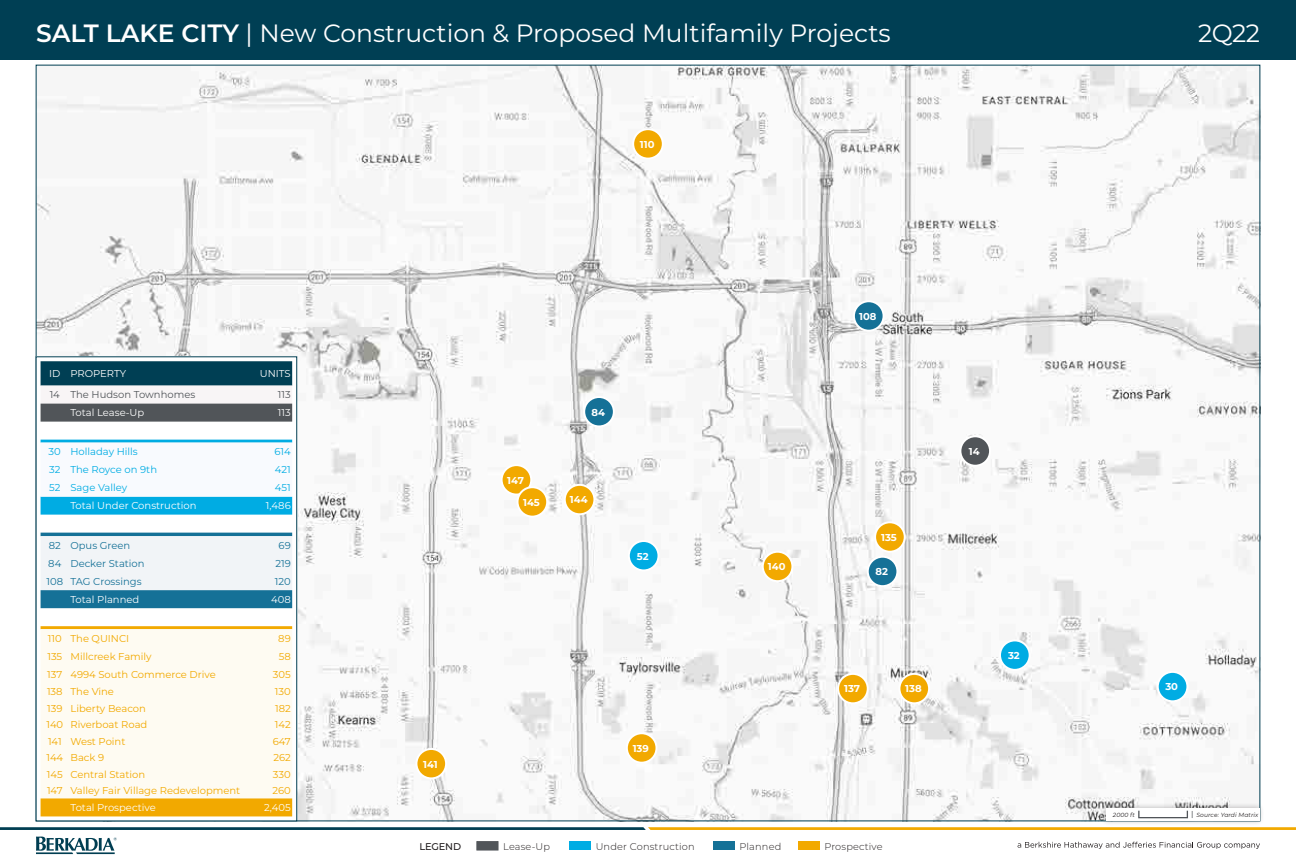
<style>
.page{position:relative;width:1296px;height:864px;background:#003f54}
.page>*{position:absolute;margin:0;border:0;box-sizing:border-box;transform-origin:0 0}
.t1{font:25px "Montserrat";color:#fff}
.t2{font:10px "Montserrat";color:#f2a900}
.t3{font:10px "Montserrat";color:#fff}
.t4{font:10px "Montserrat";color:#00ace3}
.t5{font:10px "Montserrat";color:#157197}
.t6{font:700 10px "Montserrat";color:#fff}
.t7{font:10px "Montserrat";color:#515559}
.t8{font:300 9.8px "Montserrat";letter-spacing:.015em;color:#231f20}
.t9{font:500 9.8px "Montserrat";letter-spacing:-.02em;color:#231f20}
.t10{font:italic 6px "Montserrat";letter-spacing:.015em;color:#231f20}
.s1{font-weight:600}
</style>
<div class="page">
<div style="left:0;top:60px;width:1296px;height:804px;background:#fff"></div>
<svg style="left:0;top:827px;width:1296px;height:3px;background:#847f3b"></svg>
<svg style="left:36px;top:837px;width:81px;height:17px"></svg>
<svg style="left:1018px;top:842px;width:242px;height:7px"></svg>
<img style="left:38px;top:67px;width:1220px;height:752px">
<div style="left:1100px;top:803px;width:165px;height:23px;background:#231f20;opacity:.3"></div>
<div style="left:1106px;top:808px;width:154px;height:13px;background:#fff"></div>
<div style="left:1138px;top:810px;width:50px;height:8px;border:1px solid #515559"></div>
<div style="left:960px;top:436px;width:30px;height:30px;background:#515559;border-radius:50%"></div>
<div style="left:959px;top:435px;width:32px;height:32px;border:2px solid #fff;border-radius:50%"></div>
<div style="left:1158px;top:672px;width:29px;height:29px;background:#00ace3;border-radius:50%"></div>
<div style="left:1157px;top:671px;width:31px;height:31px;border:2px solid #fff;border-radius:50%"></div>
<div style="left:1000px;top:640px;width:30px;height:30px;background:#00ace3;border-radius:50%"></div>
<div style="left:999px;top:639px;width:32px;height:32px;border:2px solid #fff;border-radius:50%"></div>
<div style="left:629px;top:541px;width:30px;height:29px;background:#00ace3;border-radius:50%"></div>
<div style="left:628px;top:540px;width:32px;height:31px;border:2px solid #fff;border-radius:50%"></div>
<div style="left:868px;top:557px;width:29px;height:29px;background:#157197;border-radius:50%"></div>
<div style="left:867px;top:556px;width:31px;height:31px;border:2px solid #fff;border-radius:50%"></div>
<div style="left:584px;top:397px;width:30px;height:29px;background:#157197;border-radius:50%"></div>
<div style="left:583px;top:396px;width:32px;height:31px;border:2px solid #fff;border-radius:50%"></div>
<div style="left:854px;top:301px;width:30px;height:30px;background:#157197;border-radius:50%"></div>
<div style="left:853px;top:300px;width:32px;height:32px;border:2px solid #fff;border-radius:50%"></div>
<div style="left:633px;top:129px;width:30px;height:30px;background:#f2a900;border-radius:50%"></div>
<div style="left:632px;top:128px;width:32px;height:32px;border:2px solid #fff;border-radius:50%"></div>
<div style="left:875px;top:522px;width:30px;height:30px;background:#f2a900;border-radius:50%"></div>
<div style="left:874px;top:521px;width:32px;height:32px;border:2px solid #fff;border-radius:50%"></div>
<div style="left:838px;top:674px;width:30px;height:29px;background:#f2a900;border-radius:50%"></div>
<div style="left:837px;top:673px;width:32px;height:31px;border:2px solid #fff;border-radius:50%"></div>
<div style="left:899px;top:674px;width:30px;height:29px;background:#f2a900;border-radius:50%"></div>
<div style="left:898px;top:673px;width:32px;height:31px;border:2px solid #fff;border-radius:50%"></div>
<div style="left:627px;top:733px;width:30px;height:30px;background:#f2a900;border-radius:50%"></div>
<div style="left:626px;top:732px;width:32px;height:32px;border:2px solid #fff;border-radius:50%"></div>
<div style="left:763px;top:552px;width:29px;height:29px;background:#f2a900;border-radius:50%"></div>
<div style="left:762px;top:551px;width:31px;height:31px;border:2px solid #fff;border-radius:50%"></div>
<div style="left:416px;top:749px;width:30px;height:29px;background:#f2a900;border-radius:50%"></div>
<div style="left:415px;top:748px;width:32px;height:31px;border:2px solid #fff;border-radius:50%"></div>
<div style="left:565px;top:485px;width:29px;height:29px;background:#f2a900;border-radius:50%"></div>
<div style="left:564px;top:484px;width:31px;height:31px;border:2px solid #fff;border-radius:50%"></div>
<div style="left:502px;top:465px;width:29px;height:30px;background:#f2a900;border-radius:50%"></div>
<div style="left:501px;top:464px;width:31px;height:32px;border:2px solid #fff;border-radius:50%"></div>
<div style="left:518px;top:487px;width:29px;height:30px;background:#f2a900;border-radius:50%"></div>
<div style="left:517px;top:486px;width:31px;height:32px;border:2px solid #fff;border-radius:50%"></div>
<div style="left:476px;top:841px;width:23px;height:10px;background:#515559;border:1px solid #515559"></div>
<div style="left:569px;top:842px;width:21px;height:8px;background:#00ace3"></div>
<div style="left:713px;top:842px;width:21px;height:8px;background:#157197"></div>
<div style="left:798px;top:842px;width:21px;height:8px;background:#f2a900"></div>
<div style="left:36px;top:357px;width:261px;height:464px;background:#fff"></div>
<svg style="left:41px;top:361px;width:251px;height:61px"></svg>
<svg style="left:41px;top:440px;width:251px;height:75px"></svg>
<svg style="left:41px;top:533px;width:251px;height:75px"></svg>
<svg style="left:41px;top:626px;width:251px;height:190px"></svg>
<h1 class="t1" style="left:36px;top:16px;width:856px"><span class="s1">SALT LAKE CITY</span> | New Construction &amp; Proposed Multifamily Projects</h1>
<h1 class="t1" style="left:1198px;top:16px;width:63px">2Q22</h1>
<p class="t3" style="left:49px;top:367px;width:13px">ID</p>
<p class="t3" style="left:70px;top:367px;width:57px">PROPERTY</p>
<p class="t3" style="left:260px;top:367px;width:32px">UNITS</p>
<p class="t7" style="left:50px;top:388px;width:12px">14</p>
<p class="t7" style="left:70px;top:388px;width:126px">The Hudson Townhomes</p>
<p class="t7" style="left:278px;top:388px;width:14px">113</p>
<p class="t3" style="left:70px;top:406px;width:75px">Total Lease-Up</p>
<p class="t3" style="left:278px;top:406px;width:14px">113</p>
<p class="t4" style="left:49px;top:445px;width:14px">30</p>
<p class="t4" style="left:70px;top:445px;width:69px">Holladay Hills</p>
<p class="t4" style="left:274px;top:445px;width:18px">614</p>
<p class="t4" style="left:49px;top:463px;width:13px">32</p>
<p class="t4" style="left:70px;top:463px;width:88px">The Royce on 9th</p>
<p class="t4" style="left:275px;top:463px;width:17px">421</p>
<p class="t4" style="left:49px;top:481px;width:13px">52</p>
<p class="t4" style="left:70px;top:481px;width:58px">Sage Valley</p>
<p class="t4" style="left:275px;top:481px;width:17px">451</p>
<p class="t3" style="left:70px;top:499px;width:128px">Total Under Construction</p>
<p class="t3" style="left:266px;top:499px;width:26px">1,486</p>
<p class="t5" style="left:49px;top:539px;width:14px">82</p>
<p class="t5" style="left:70px;top:539px;width:61px">Opus Green</p>
<p class="t5" style="left:279px;top:539px;width:14px">69</p>
<p class="t5" style="left:48px;top:557px;width:14px">84</p>
<p class="t5" style="left:70px;top:557px;width:76px">Decker Station</p>
<p class="t5" style="left:275px;top:557px;width:17px">219</p>
<p class="t5" style="left:47px;top:575px;width:18px">108</p>
<p class="t5" style="left:70px;top:575px;width:73px">TAG Crossings</p>
<p class="t5" style="left:275px;top:575px;width:17px">120</p>
<p class="t3" style="left:70px;top:593px;width:70px">Total Planned</p>
<p class="t3" style="left:271px;top:593px;width:21px">408</p>
<p class="t2" style="left:48px;top:632px;width:15px">110</p>
<p class="t2" style="left:70px;top:632px;width:60px">The QUINCI</p>
<p class="t2" style="left:278px;top:632px;width:14px">89</p>
<p class="t2" style="left:47px;top:650px;width:16px">135</p>
<p class="t2" style="left:70px;top:650px;width:83px">Millcreek Family</p>
<p class="t2" style="left:279px;top:650px;width:14px">58</p>
<p class="t2" style="left:47px;top:668px;width:17px">137</p>
<p class="t2" style="left:70px;top:668px;width:147px">4994 South Commerce Drive</p>
<p class="t2" style="left:273px;top:668px;width:19px">305</p>
<p class="t2" style="left:47px;top:685px;width:17px">138</p>
<p class="t2" style="left:70px;top:685px;width:45px">The Vine</p>
<p class="t2" style="left:275px;top:685px;width:17px">130</p>
<p class="t2" style="left:47px;top:701px;width:17px">139</p>
<p class="t2" style="left:70px;top:701px;width:77px">Liberty Beacon</p>
<p class="t2" style="left:275px;top:701px;width:17px">182</p>
<p class="t2" style="left:46px;top:718px;width:18px">140</p>
<p class="t2" style="left:70px;top:718px;width:78px">Riverboat Road</p>
<p class="t2" style="left:275px;top:718px;width:17px">142</p>
<p class="t2" style="left:48px;top:734px;width:15px">141</p>
<p class="t2" style="left:70px;top:734px;width:57px">West Point</p>
<p class="t2" style="left:273px;top:734px;width:20px">647</p>
<p class="t2" style="left:46px;top:751px;width:18px">144</p>
<p class="t2" style="left:70px;top:751px;width:35px">Back 9</p>
<p class="t2" style="left:273px;top:751px;width:19px">262</p>
<p class="t2" style="left:47px;top:767px;width:17px">145</p>
<p class="t2" style="left:70px;top:767px;width:76px">Central Station</p>
<p class="t2" style="left:273px;top:767px;width:19px">330</p>
<p class="t2" style="left:47px;top:784px;width:17px">147</p>
<p class="t2" style="left:70px;top:784px;width:171px">Valley Fair Village Redevelopment</p>
<p class="t2" style="left:272px;top:784px;width:20px">260</p>
<p class="t3" style="left:70px;top:801px;width:87px">Total Prospective</p>
<p class="t3" style="left:264px;top:801px;width:28px">2,405</p>
<p class="t6" style="left:640px;top:137px;width:16px">110</p>
<p class="t6" style="left:507px;top:473px;width:18px">147</p>
<p class="t6" style="left:523px;top:495px;width:18px">145</p>
<p class="t6" style="left:591px;top:405px;width:15px">84</p>
<p class="t6" style="left:570px;top:493px;width:19px">144</p>
<p class="t6" style="left:637px;top:549px;width:13px">52</p>
<p class="t6" style="left:423px;top:757px;width:16px">141</p>
<p class="t6" style="left:633px;top:741px;width:18px">139</p>
<p class="t6" style="left:859px;top:309px;width:19px">108</p>
<p class="t6" style="left:768px;top:560px;width:19px">140</p>
<p class="t6" style="left:881px;top:530px;width:17px">135</p>
<p class="t6" style="left:876px;top:565px;width:14px">82</p>
<p class="t6" style="left:844px;top:682px;width:17px">137</p>
<p class="t6" style="left:905px;top:682px;width:18px">138</p>
<p class="t9" style="left:420px;top:839px;width:43px">LEGEND</p>
<p class="t8" style="left:503px;top:840px;width:48px">Lease-Up</p>
<p class="t8" style="left:596px;top:840px;width:100px">Under Construction</p>
<p class="t8" style="left:739px;top:840px;width:43px">Planned</p>
<p class="t8" style="left:825px;top:840px;width:60px">Prospective</p>
<p class="t6" style="left:969px;top:444px;width:12px">14</p>
<p class="t6" style="left:1008px;top:648px;width:13px">32</p>
<p class="t6" style="left:1165px;top:680px;width:14px">30</p>
<p class="t10" style="left:1113px;top:811px;width:23px">2000 ft</p>
<p class="t10" style="left:1196px;top:811px;width:64px">Source: Yardi Matrix</p>
</div>
